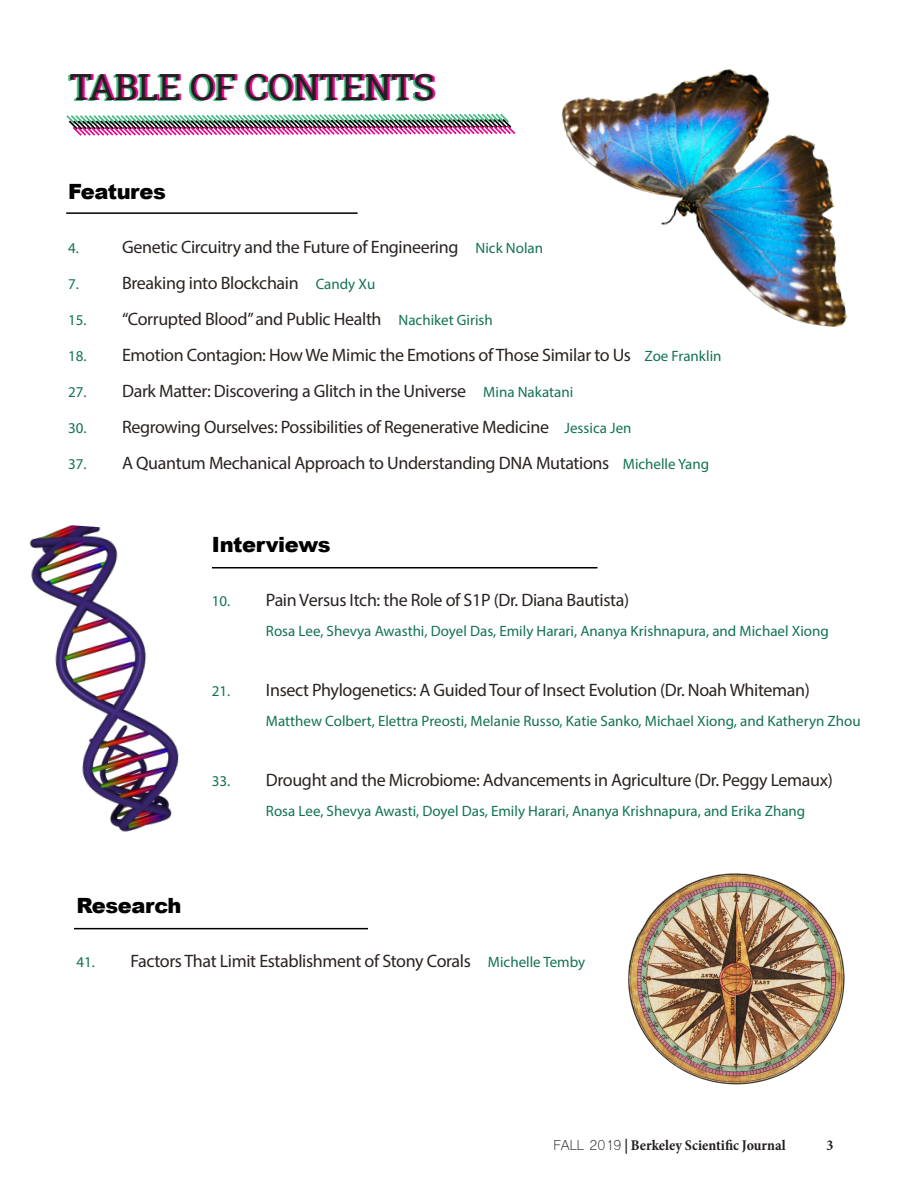
<style>
.page{position:relative;width:918px;height:1188px;background:#fff}
.page>*{position:absolute;margin:0;border:0;box-sizing:border-box;transform-origin:0 0}
.t1{font:36px "Roboto Slab";color:#ed028c}
.t2{font:900 21px "Arial";letter-spacing:-.02em;color:#000}
.t3{font:18px "Myriad Pro";letter-spacing:-.02em;color:#2a2321}
.t4{font:15px "Myriad Pro";color:#117253}
.t5{font:700 condensed 15px "Minion Pro";color:#231f20}
.s1{font-size:15px;color:#117253}
.s2{font-family:"Shree Dev 0714";font-weight:400;font-stretch:normal;font-size:13.5px}
</style>
<div class="page">
<hr style="left:66px;top:212px;width:292px;height:2px;background:#000">
<hr style="left:212px;top:567px;width:385px;height:1px;background:#000">
<hr style="left:74px;top:928px;width:294px;height:1px;background:#000">
<img style="left:561px;top:69px;width:287px;height:258px">
<svg style="left:66px;top:113px;width:450px;height:23px"></svg>
<img style="left:628px;top:873px;width:217px;height:212px">
<img style="left:29px;top:525px;width:150px;height:307px">
<p class="t1" style="left:72px;top:63px;width:366px">TABLE OF CONTENTS</p>
<p class="t2" style="left:68px;top:176px;width:99px">Features</p>
<p class="t3" style="left:68px;top:236px;width:476px"><span class="s1">4.</span> Genetic Circuitry and the Future of Engineering <span class="s1">Nick Nolan</span></p>
<p class="t3" style="left:68px;top:272px;width:309px"><span class="s1">7.</span> Breaking into Blockchain <span class="s1">Candy Xu</span></p>
<p class="t3" style="left:68px;top:308px;width:426px"><span class="s1">15.</span> “Corrupted Blood” and Public Health <span class="s1">Nachiket Girish</span></p>
<p class="t3" style="left:68px;top:344px;width:655px"><span class="s1">18.</span> Emotion Contagion: How We Mimic the Emotions of Those Similar to Us <span class="s1">Zoe Franklin</span></p>
<p class="t3" style="left:68px;top:380px;width:507px"><span class="s1">27.</span> Dark Matter: Discovering a Glitch in the Universe <span class="s1">Mina Nakatani</span></p>
<p class="t3" style="left:68px;top:416px;width:565px"><span class="s1">30.</span> Regrowing Ourselves: Possibilities of Regenerative Medicine <span class="s1">Jessica Jen</span></p>
<p class="t3" style="left:68px;top:452px;width:643px"><span class="s1">37.</span> A Quantum Mechanical Approach to Understanding DNA Mutations <span class="s1">Michelle Yang</span></p>
<p class="t2" style="left:212px;top:530px;width:120px">Interviews</p>
<p class="t3" style="left:212px;top:589px;width:419px"><span class="s1">10.</span> Pain Versus Itch: the Role of S1P (Dr. Diana Bautista)</p>
<p class="t4" style="left:266px;top:622px;width:564px">Rosa Lee, Shevya Awasthi, Doyel Das, Emily Harari, Ananya Krishnapura, and Michael Xiong</p>
<p class="t3" style="left:212px;top:679px;width:599px"><span class="s1">21.</span> Insect Phylogenetics: A Guided Tour of Insect Evolution (Dr. Noah Whiteman)</p>
<p class="t4" style="left:266px;top:712px;width:596px">Matthew Colbert, Elettra Preosti, Melanie Russo, Katie Sanko, Michael Xiong, and Katheryn Zhou</p>
<p class="t2" style="left:77px;top:890px;width:107px">Research</p>
<p class="t3" style="left:212px;top:769px;width:622px"><span class="s1">33.</span> Drought and the Microbiome: Advancements in Agriculture (Dr. Peggy Lemaux)</p>
<p class="t4" style="left:266px;top:802px;width:541px">Rosa Lee, Shevya Awasti, Doyel Das, Emily Harari, Ananya Krishnapura, and Erika Zhang</p>
<p class="t3" style="left:77px;top:950px;width:510px"><span class="s1">41.</span> Factors That Limit Establishment of Stony Corals <span class="s1">Michelle Temby</span></p>
<p class="t5" style="left:554px;top:1135px;width:234px"><span class="s2">FALL 2019</span> | Berkeley Scientific Journal</p>
<p class="t5" style="left:827px;top:1135px;width:8px">3</p>
</div>
